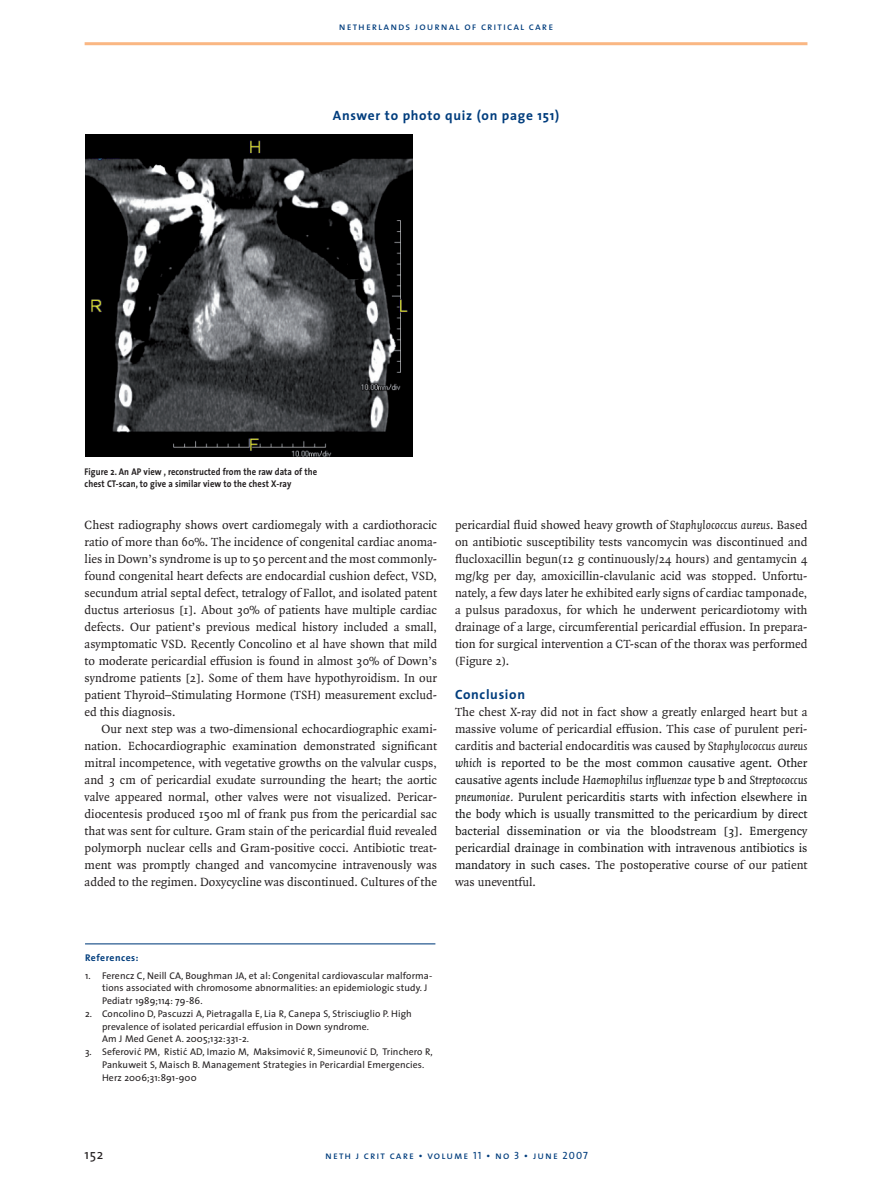
<style>
.page{position:relative;width:893px;height:1181px;background:#fff}
.page>*{position:absolute;margin:0;border:0;box-sizing:border-box;transform-origin:0 0}
.t1{font:700 13.5px "The Sans";letter-spacing:.05em;color:#013d7d}
.t2{font:13.5px "The Sans";color:#231f20}
.t3{font:12.75px/17px "Quadraat";color:#231f20;text-align:justify}
.t4{font:12.75px/17px "Quadraat";color:#141516;text-align:justify}
.t5{font:10.5px "The Sans Caps";letter-spacing:.1em;color:#013d7d}
.t6{font:9.75px/12.8px "The Sans";letter-spacing:.01em;color:#231f20}
.t7{font:700 9.75px/12.8px "The Sans";letter-spacing:.01em;color:#231f20;scale:.88 1}
.t8{font:700 9.75px "The Sans";letter-spacing:.05em;color:#013d7d}
.s1{font-style:italic}
.s2{color:#231f20}
.s3{font-style:italic;color:#231f20}
</style>
<div class="page">
<hr style="left:85px;top:42px;width:722px;height:3px;background:#fab783">
<img style="left:85px;top:134px;width:327px;height:322px">
<hr style="left:85px;top:943px;width:350px;height:1px;background:#013d7d">
<p class="t5" style="left:339px;top:18px;width:216px">netherlands journal of critical care</p>
<p class="t1" style="left:333px;top:104px;width:228px">Answer to photo quiz (on page 151)</p>
<p class="t7" style="left:85px;top:464px;width:266px">Figure 2. An AP view , reconstructed from the raw data of the chest CT-scan, to give a similar view to the chest X-ray</p>
<p class="t3" style="left:85px;top:516px;width:354px">Chest radiography shows overt cardiomegaly with a cardiothoracic ratio of more than 60%. The incidence of congenital cardiac anoma&shy;lies in Down’s syndrome is up to 50 percent and the most commonly&shy;found congenital heart defects are endocardial cushion defect, VSD, secundum atrial septal defect, tetralogy of Fallot, and isolated patent ductus arteriosus [1]. About 30% of patients have multiple cardiac defects. Our patient’s previous medical history included a small, asymptomatic VSD. Recently Concolino et al have shown that mild to moderate pericardial effusion is found in almost 30% of Down’s syndrome patients [2]. Some of them have hypothyroidism. In our patient Thyroid–Stimulating Hormone (TSH) measurement exclud&shy;ed this diagnosis.</p>
<p class="t3" style="left:85px;top:720px;width:354px;text-indent:17px">Our next step was a two-dimensional echocardiographic exami&shy;nation. Echocardiographic examination demonstrated significant mitral incompetence, with vegetative growths on the valvular cusps, and 3 cm of pericardial exudate surrounding the heart; the aortic valve appeared normal, other valves were not visualized. Pericar&shy;diocentesis produced 1500 ml of frank pus from the pericardial sac that was sent for culture. Gram stain of the pericardial fluid revealed polymorph nuclear cells and Gram-positive cocci. Antibiotic treat&shy;ment was promptly changed and vancomycine intravenously was added to the regimen. Doxycycline was discontinued. Cultures of the</p>
<p class="t3" style="left:455px;top:516px;width:354px">pericardial fluid showed heavy growth of <span class="s1">Staphylococcus aureus</span>. Based on antibiotic susceptibility tests vancomycin was discontinued and flucloxacillin begun(12 g continuously/24 hours) and gentamycin 4 mg/kg per day, amoxicillin-clavulanic acid was stopped. Unfortu&shy;nately, a few days later he exhibited early signs of cardiac tamponade, a pulsus paradoxus, for which he underwent pericardiotomy with drainage of a large, circumferential pericardial effusion. In prepara&shy;tion for surgical intervention a CT-scan of the thorax was performed (Figure 2).</p>
<p class="t1" style="left:455px;top:683px;width:72px">Conclusion</p>
<p class="t4" style="left:455px;top:703px;width:354px"><span class="s2">The chest X-ray did not in fact show a greatly enlarged heart but a massive volume of pericardial effusion. This case of purulent peri&shy;carditis and bacterial endocarditis was caused by</span> <span class="s3">Staphylococcus aureus </span><span class="s1">which</span> is reported to be the most common causative agent. Other causative agents include <span class="s1">Haemophilus influenzae</span> type b and <span class="s1">Streptococcus pneumoniae.</span> Purulent pericarditis starts with infection elsewhere in the body which is usually transmitted to the pericardium by direct bacterial dissemination or via the bloodstream [3]. Emergency pericardial drainage in combination with intravenous antibiotics is mandatory in such cases. <span class="s2">The postoperative course of our patient was uneventful.</span></p>
<p class="t8" style="left:85px;top:949px;width:55px">References:</p>
<p class="t6" style="left:102px;top:968px;width:332px;text-indent:-17px">1. Ferencz C, Neill CA, Boughman JA, et al: Congenital cardiovascular malforma&shy;tions associated with chromosome abnormalities: an epidemiologic study. J<br>Pediatr 1989;114: 79-86.</p>
<p class="t6" style="left:102px;top:1006px;width:311px;text-indent:-17px">2. Concolino D, Pascuzzi A, Pietragalla E, Lia R, Canepa S, Strisciuglio P. High prevalence of isolated pericardial effusion in Down syndrome.<br>Am J Med Genet A. 2005;132:331-2.</p>
<p class="t6" style="left:102px;top:1044px;width:332px;text-indent:-17px">3. Seferovi ´c PM, Risti´c AD, Imazio M, Maksimovi´c R, Simeunovi´c D, Trinchero R,<br>Pankuweit S, Maisch B. Management Strategies in Pericardial Emergencies.<br>Herz 2006;31:891-900</p>
<p class="t2" style="left:85px;top:1142px;width:20px">152</p>
<p class="t5" style="left:325px;top:1145px;width:264px">neth j crit care • volume 11 • no 3 • june 2007</p>
</div>
